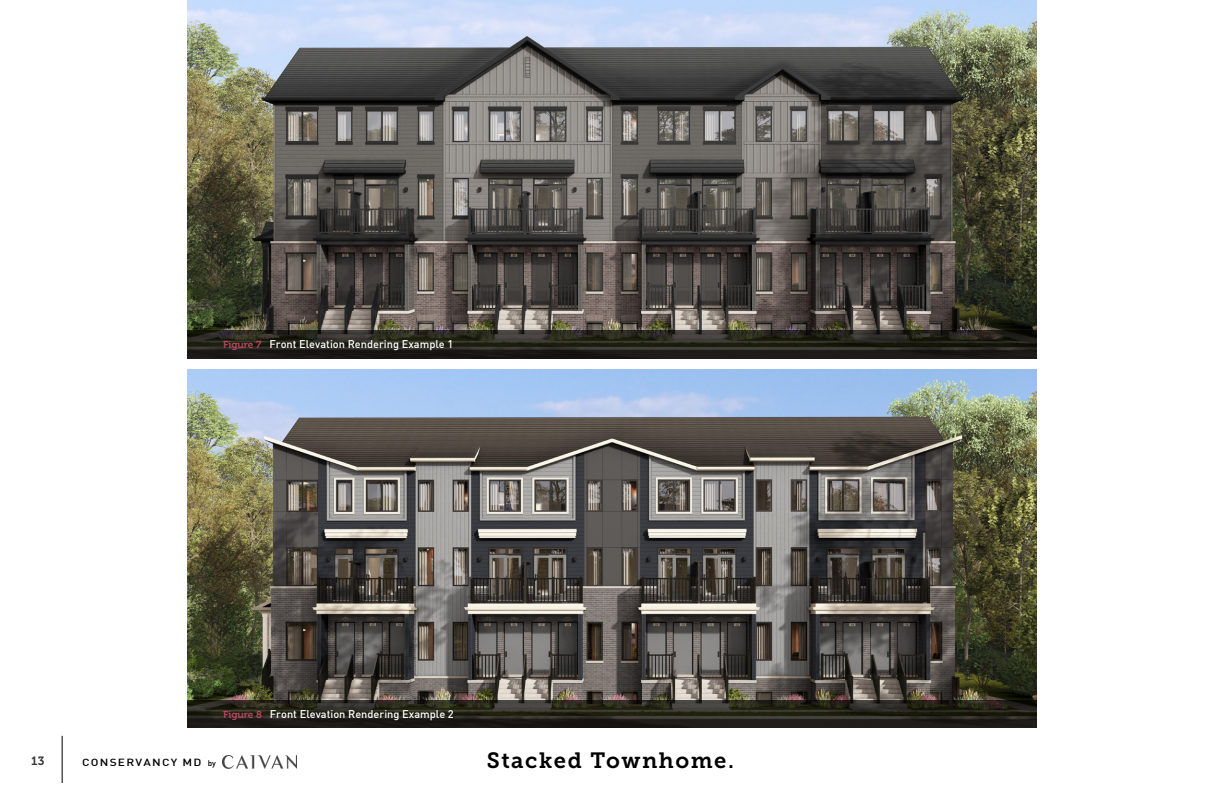
<style>
.page{position:relative;width:1224px;height:792px;background:#fff}
.page>*{position:absolute;margin:0;border:0;box-sizing:border-box;transform-origin:0 0}
.t1{font:22px "Museo Slab 700";letter-spacing:.07em;color:#000}
.t2{font:12px "Museo 700";color:#383738}
.t3{font:500 11px "DIN";color:#fff}
.t4{font:500 10.2px "DIN";letter-spacing:.1em;color:#000;scale:1.18 1}
.s1{font-family:"Museo 700";font-weight:400;font-size:10px;color:#b7465f}
.s2{font-size:8px}
</style>
<div class="page">
<img style="left:187px;top:0;width:850px;height:330px">
<img style="left:187px;top:369px;width:850px;height:331px">
<svg style="left:187px;top:330px;width:850px;height:29px;background:#24231c"></svg>
<svg style="left:187px;top:700px;width:850px;height:28px;background:#26241c"></svg>
<hr style="left:62px;top:736px;width:1px;height:47px;background:#000">
<img style="left:222px;top:755px;width:75px;height:14px">
<p class="t3" style="left:223px;top:337px;width:232px"><span class="s1">Figure 7</span> Front Elevation Rendering Example 1</p>
<p class="t3" style="left:223px;top:707px;width:232px"><span class="s1">Figure 8</span> Front Elevation Rendering Example 2</p>
<p class="t2" style="left:31px;top:754px;width:15px">13</p>
<p class="t4" style="left:82px;top:756px;width:115px">CONSERVANCY MD <span class="s2">by</span></p>
<h1 class="t1" style="left:487px;top:748px;width:249px">Stacked Townhome.</h1>
</div>
